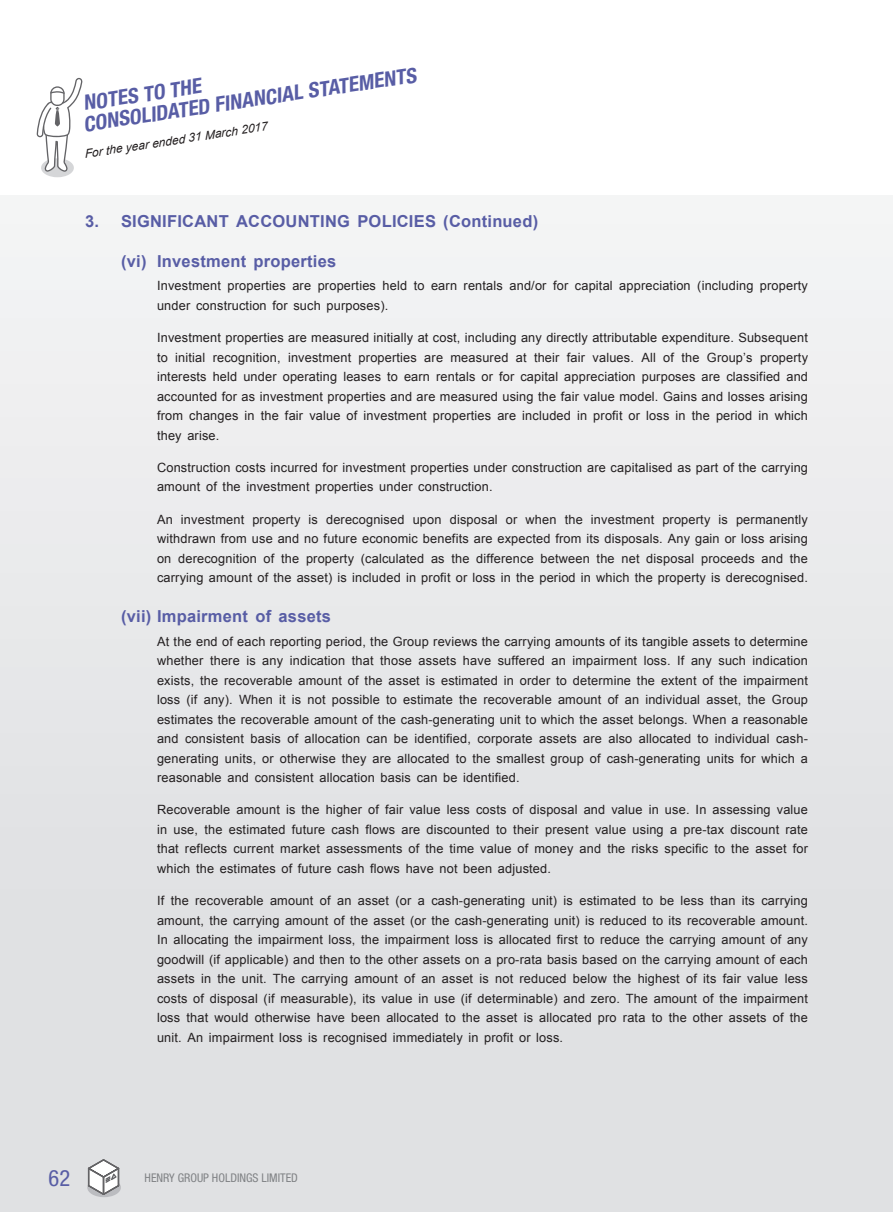
<style>
.page{position:relative;width:893px;height:1212px;background:#fff}
.page>*{position:absolute;margin:0;border:0;box-sizing:border-box;transform-origin:0 0}
.t1{font:condensed 22.5px "Helvetica Neue LT Std";color:#585da5}
.t2{font:700 condensed 21px/20.1px "Helvetica Neue LT Std";color:#585da5}
._04___H2{font:700 16.5px "Arial";letter-spacing:.015em;color:#585da5}
._03_H1{font:700 16.5px "Arial";letter-spacing:.015em;color:#585da5}
._13_____P4{font:12.75px/19.5px "Arial";letter-spacing:.015em;color:#231f20;text-align:justify}
.t3{font:italic 12px "Arial";color:#231f20}
.t4{font:condensed 12px "Helvetica Neue LT Std";color:#808285}
</style>
<div class="page">
<div style="left:0;top:196px;width:893px;height:1016px;background:linear-gradient(to right,#e7e8e9,#e7e8e9)"></div>
<svg style="left:86px;top:1159px;width:37px;height:38px"></svg>
<svg style="left:37px;top:78px;width:45px;height:99px"></svg>
<h2 class="t2" style="left:79px;top:93px;width:338px;rotate:-8deg">NOTES TO THE<br>CONSOLIDATED FINANCIAL STATEMENTS</h2>
<p class="t3" style="left:83px;top:145px;width:186px;rotate:-8deg">For the year ended 31 March 2017</p>
<p class="_03_H1" style="left:85px;top:210px;width:455px">3. SIGNIFICANT ACCOUNTING POLICIES (Continued)</p>
<p class="_04___H2" style="left:121px;top:250px;width:217px">(vi) Investment properties</p>
<p class="_13_____P4" style="left:157px;top:276px;width:652px">Investment properties are properties held to earn rentals and/or for capital appreciation (including property under construction for such purposes).</p>
<p class="_13_____P4" style="left:157px;top:328px;width:652px">Investment properties are measured initially at cost, including any directly attributable expenditure. Subsequent to initial recognition, investment properties are measured at their fair values. All of the Group’s property interests held under operating leases to earn rentals or for capital appreciation purposes are classified and accounted for as investment properties and are measured using the fair value model. Gains and losses arising from changes in the fair value of investment properties are included in profit or loss in the period in which they arise.</p>
<p class="_13_____P4" style="left:157px;top:458px;width:652px">Construction costs incurred for investment properties under construction are capitalised as part of the carrying amount of the investment properties under construction.</p>
<p class="_13_____P4" style="left:157px;top:509px;width:652px">An investment property is derecognised upon disposal or when the investment property is permanently withdrawn from use and no future economic benefits are expected from its disposals. Any gain or loss arising on derecognition of the property (calculated as the difference between the net disposal proceeds and the carrying amount of the asset) is included in profit or loss in the period in which the property is derecognised.</p>
<p class="_04___H2" style="left:121px;top:605px;width:212px">(vii) Impairment of assets</p>
<p class="_13_____P4" style="left:157px;top:631px;width:652px">At the end of each reporting period, the Group reviews the carrying amounts of its tangible assets to determine whether there is any indication that those assets have suffered an impairment loss. If any such indication exists, the recoverable amount of the asset is estimated in order to determine the extent of the impairment loss (if any). When it is not possible to estimate the recoverable amount of an individual asset, the Group estimates the recoverable amount of the cash-generating unit to which the asset belongs. When a reasonable and consistent basis of allocation can be identified, corporate assets are also allocated to individual cash&shy;generating units, or otherwise they are allocated to the smallest group of cash-generating units for which a reasonable and consistent allocation basis can be identified.</p>
<p class="_13_____P4" style="left:157px;top:800px;width:652px">Recoverable amount is the higher of fair value less costs of disposal and value in use. In assessing value in use, the estimated future cash flows are discounted to their present value using a pre-tax discount rate that reflects current market assessments of the time value of money and the risks specific to the asset for which the estimates of future cash flows have not been adjusted.</p>
<p class="_13_____P4" style="left:157px;top:891px;width:652px">If the recoverable amount of an asset (or a cash-generating unit) is estimated to be less than its carrying amount, the carrying amount of the asset (or the cash-generating unit) is reduced to its recoverable amount.<br>In allocating the impairment loss, the impairment loss is allocated first to reduce the carrying amount of any goodwill (if applicable) and then to the other assets on a pro-rata basis based on the carrying amount of each assets in the unit. The carrying amount of an asset is not reduced below the highest of its fair value less costs of disposal (if measurable), its value in use (if determinable) and zero. The amount of the impairment loss that would otherwise have been allocated to the asset is allocated pro rata to the other assets of the unit. An impairment loss is recognised immediately in profit or loss.</p>
<h1 class="t1" style="left:49px;top:1164px;width:23px">62</h1>
<p class="t4" style="left:145px;top:1171px;width:155px">HENRY GROUP HOLDINGS LIMITED</p>
</div>
